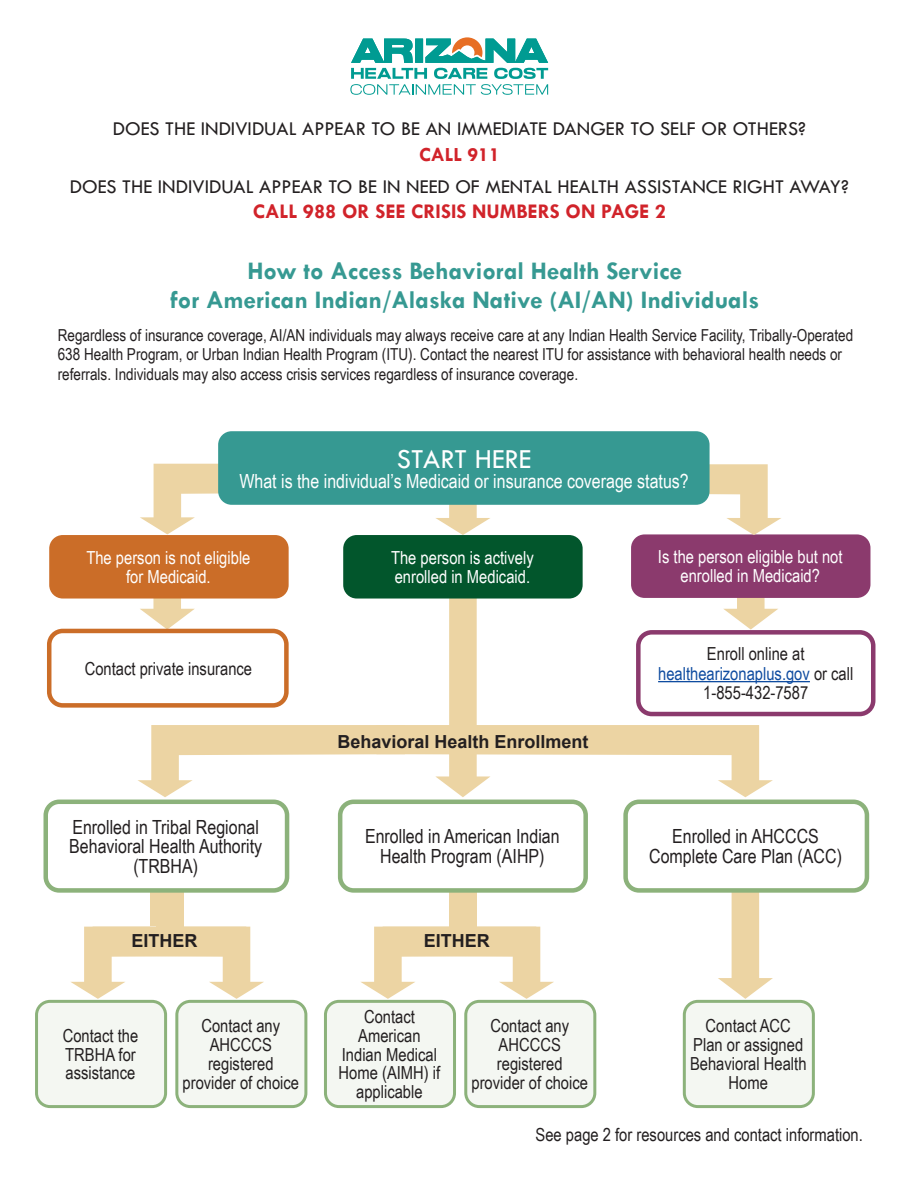
<style>
.page{position:relative;width:918px;height:1188px;background:#fff}
.page>*{position:absolute;margin:0;border:0;box-sizing:border-box;transform-origin:0 0}
.t1{font:28.5px "Tw Cen";color:#fff}
.t2{font:700 25.5px/28.5px "Tw Cen";color:#369992;text-align:center}
.t3{font:700 21px "Tw Cen";color:#d1232a}
.t4{font:20.25px "Tw Cen";color:#231f20}
.t5{font:700 20.25px "Tw Cen";color:#d1232a}
.t6{font:19.5px/19.5px "Arial Narrow";color:#231f20;text-align:center}
.t7{font:19.5px "Arial Narrow";color:#fff}
.t8{font:18px/18.8px "Arial Narrow";color:#231f20;text-align:center}
.t9{font:18px/19.5px "Arial Narrow";color:#fff;text-align:center}
.t10{font:700 18px "Arial";color:#231f20}
.t11{font:16.5px/19.5px "Arial Narrow";color:#231f20}
.s1{color:#0f4ca0}
</style>
<div class="page">
<div style="left:449px;top:886px;width:28px;height:65px;background:#ecd4a3"></div>
<svg style="left:361px;top:927px;width:193px;height:72px"></svg>
<div style="left:343px;top:535px;width:240px;height:64px;background:#02562c;border-radius:14px"></div>
<svg style="left:140px;top:464px;width:88px;height:70px"></svg>
<hr style="left:658px;top:681px;width:152px;height:1px;background:#0f4ca0">
<div style="left:636px;top:630px;width:239px;height:86px;border:4px solid #8b3a6d;border-radius:14px"></div>
<svg style="left:436px;top:505px;width:54px;height:30px"></svg>
<div style="left:631px;top:534px;width:239px;height:64px;background:#8b3a6d;border-radius:14px"></div>
<div style="left:49px;top:535px;width:240px;height:64px;background:#cb6d28;border-radius:14px"></div>
<div style="left:47px;top:629px;width:242px;height:79px;border:4px solid #cb6d28;border-radius:14px"></div>
<svg style="left:641px;top:464px;width:141px;height:71px"></svg>
<div style="left:218px;top:431px;width:492px;height:74px;background:#369992;border-radius:14px"></div>
<div style="left:325px;top:1001px;width:130px;height:106px;background:#f4f7f2;border-radius:13px"></div>
<div style="left:324px;top:1000px;width:132px;height:108px;border:3px solid #8cb27b;border-radius:13px"></div>
<div style="left:466px;top:1001px;width:129px;height:106px;background:#f4f7f2;border-radius:13px"></div>
<div style="left:464px;top:1000px;width:132px;height:108px;border:3px solid #8cb27b;border-radius:13px"></div>
<svg style="left:138px;top:561px;width:640px;height:236px"></svg>
<div style="left:684px;top:1001px;width:129px;height:106px;background:#f4f7f2;border-radius:13px"></div>
<div style="left:683px;top:1000px;width:132px;height:108px;border:3px solid #8cb27b;border-radius:13px"></div>
<div style="left:37px;top:1001px;width:129px;height:106px;background:#f4f7f2;border-radius:13px"></div>
<div style="left:35px;top:1000px;width:132px;height:108px;border:3px solid #8cb27b;border-radius:13px"></div>
<div style="left:177px;top:1001px;width:129px;height:106px;background:#f4f7f2;border-radius:13px"></div>
<div style="left:175px;top:1000px;width:132px;height:108px;border:3px solid #8cb27b;border-radius:13px"></div>
<div style="left:156px;top:886px;width:28px;height:65px;background:#ecd4a3"></div>
<svg style="left:71px;top:927px;width:193px;height:72px"></svg>
<div style="left:150px;top:882px;width:28px;height:44px;background:#ecd4a3"></div>
<div style="left:340px;top:802px;width:246px;height:88px;background:#fff;border-radius:14px"></div>
<div style="left:338px;top:800px;width:250px;height:93px;border:4px solid #8cb27b;border-radius:14px"></div>
<div style="left:46px;top:802px;width:241px;height:88px;background:#fff;border-radius:14px"></div>
<div style="left:44px;top:800px;width:245px;height:93px;border:4px solid #8cb27b;border-radius:14px"></div>
<svg style="left:718px;top:893px;width:55px;height:106px"></svg>
<div style="left:623px;top:800px;width:246px;height:93px;border:4px solid #8cb27b;border-radius:14px"></div>
<svg style="left:350px;top:37px;width:198px;height:58px"></svg>
<p class="t4" style="left:113px;top:117px;width:695px">DOES THE INDIVIDUAL APPEAR TO BE AN IMMEDIATE DANGER TO SELF OR OTHERS?</p>
<p class="t5" style="left:419px;top:142px;width:82px">CALL 911</p>
<p class="t4" style="left:70px;top:174px;width:781px">DOES THE INDIVIDUAL APPEAR TO BE IN NEED OF MENTAL HEALTH ASSISTANCE RIGHT AWAY?</p>
<p class="t3" style="left:253px;top:199px;width:415px">CALL 988 OR SEE CRISIS NUMBERS ON PAGE 2</p>
<p class="t2" style="left:170px;top:256px;width:591px">How to Access Behavioral Health Service<br>for American Indian/Alaska Native (AI/AN) Individuals</p>
<p class="t11" style="left:58px;top:325px;width:797px">Regardless of insurance coverage, AI/AN individuals may always receive care at any Indian Health Service Facility, Tribally-Operated<br>638 Health Program, or Urban Indian Health Program (ITU). Contact the nearest ITU for assistance with behavioral health needs or referrals. Individuals may also access crisis services regardless of insurance coverage.</p>
<p class="t1" style="left:397px;top:442px;width:136px">START HERE</p>
<p class="t7" style="left:239px;top:466px;width:451px">What is the individual’s Medicaid or insurance coverage status?</p>
<p class="t9" style="left:86px;top:547px;width:166px">The person is not eligible for Medicaid.</p>
<p class="t8" style="left:85px;top:658px;width:169px">Contact private insurance</p>
<p class="t9" style="left:391px;top:547px;width:144px;text-align:left">The person is actively enrolled in Medicaid.</p>
<p class="t10" style="left:337px;top:729px;width:253px">Behavioral Health Enrollment</p>
<p class="t9" style="left:658px;top:546px;width:186px">Is the person eligible but not enrolled in Medicaid?</p>
<p class="t8" style="left:658px;top:643px;width:197px;line-height:19.5px">Enroll online at <span class="s1">healthearizonaplus.gov</span> or call<br>1-855-432-7587</p>
<p class="t6" style="left:69px;top:816px;width:194px">Enrolled in Tribal Regional<br>Behavioral Health Authority (TRBHA)</p>
<p class="t6" style="left:649px;top:826px;width:194px">Enrolled in AHCCCS<br>Complete Care Plan (ACC)</p>
<p class="t6" style="left:365px;top:826px;width:196px">Enrolled in American Indian<br>Health Program (AIHP)</p>
<p class="t10" style="left:131px;top:928px;width:68px">EITHER</p>
<p class="t10" style="left:424px;top:928px;width:68px">EITHER</p>
<p class="t8" style="left:63px;top:1025px;width:77px;text-align:left">Contact the<br>TRBHA for assistance</p>
<p class="t8" style="left:201px;top:1016px;width:80px">Contact any<br>AHCCCS</p>
<p class="t8" style="left:183px;top:1054px;width:118px">registered provider of choice</p>
<p class="t8" style="left:339px;top:1007px;width:103px">Contact<br>American<br>Indian Medical<br>Home (AIMH) if applicable</p>
<p class="t8" style="left:490px;top:1016px;width:80px">Contact any<br>AHCCCS</p>
<p class="t8" style="left:472px;top:1054px;width:118px">registered provider of choice</p>
<p class="t8" style="left:690px;top:1016px;width:118px">Contact ACC<br>Plan or assigned<br>Behavioral Health<br>Home</p>
<p class="t8" style="left:536px;top:1125px;width:329px">See page 2 for resources and contact information.</p>
</div>
